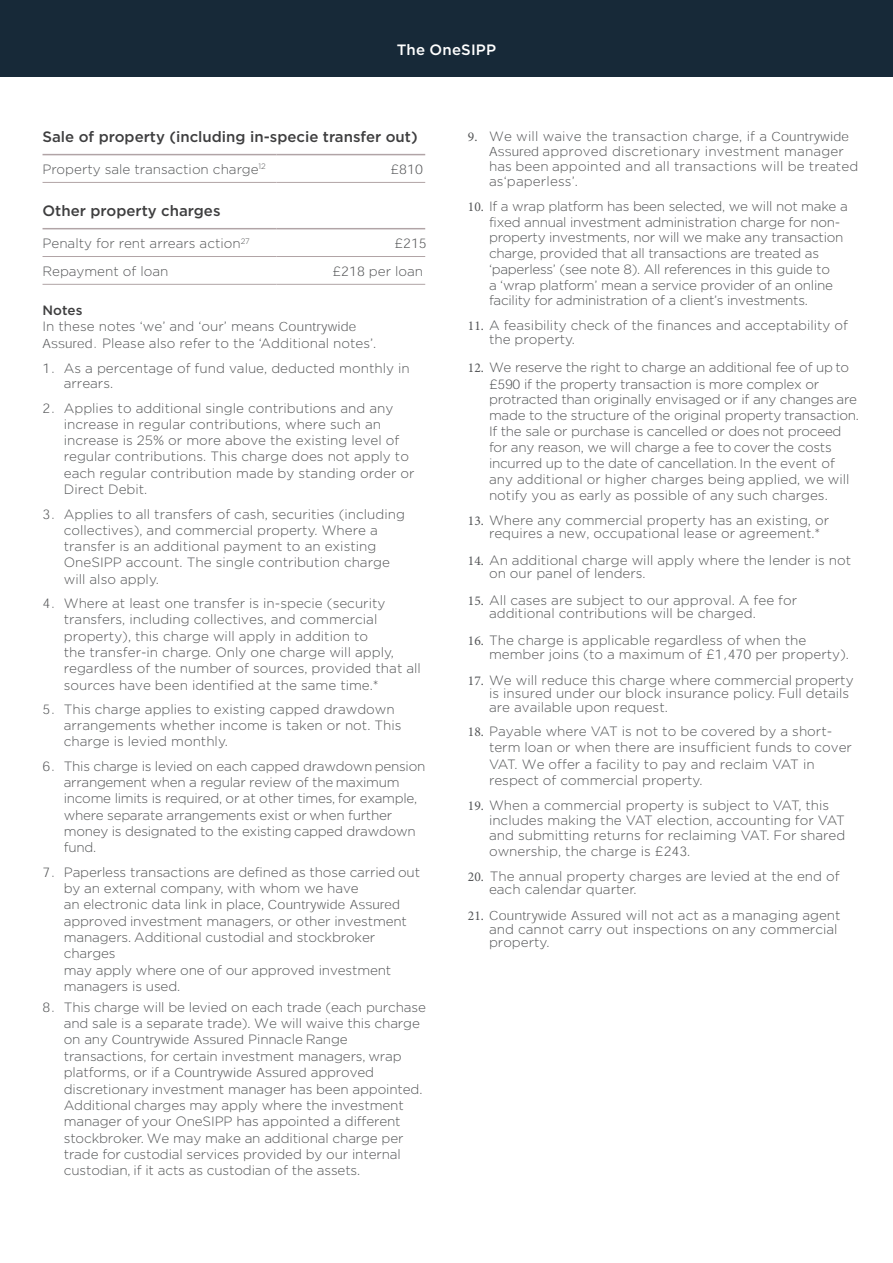
<style>
.page{position:relative;width:893px;height:1263px;background:#fff}
.page>*{position:absolute;margin:0;border:0;box-sizing:border-box;transform-origin:0 0}
.t1{font:500 15px "Gotham";color:#3e3e3f}
.t2{font:500 15px "Gotham";letter-spacing:.01em;color:#fff}
.t3{font:300 13.5px/16.4px "Gotham";color:#545557}
.t4{font:300 13.5px/15.8px "Gotham";letter-spacing:-.02em;color:#545557}
.t5{font:300 13.5px "Adobe Gothic Std";color:#545557}
.s1{font-family:"Gotham"}
.s2{font-family:"Adobe Gothic Std"}
.s3{font-weight:500;color:#3e3e3f}
.s4{font-family:"Adobe Gothic Std";font-size:12.75px}
.s5{font-family:"Minion Pro";font-weight:400}
</style>
<div class="page">
<hr style="left:43px;top:154px;width:233px;height:1px;background:#b1a4a6">
<hr style="left:276px;top:154px;width:149px;height:1px;background:#b1a4a6">
<hr style="left:43px;top:182px;width:233px;height:1px;background:#b1a4a6">
<hr style="left:276px;top:182px;width:149px;height:1px;background:#b1a4a6">
<hr style="left:43px;top:256px;width:233px;height:1px;background:#b1a4a6">
<hr style="left:276px;top:256px;width:149px;height:1px;background:#b1a4a6">
<hr style="left:43px;top:228px;width:233px;height:1px;background:#b1a4a6">
<hr style="left:276px;top:228px;width:149px;height:1px;background:#b1a4a6">
<hr style="left:43px;top:284px;width:233px;height:1px;background:#b1a4a6">
<hr style="left:276px;top:284px;width:149px;height:1px;background:#b1a4a6">
<div style="left:0;top:0;width:893px;height:77px;background:#172938"></div>
<p class="t2" style="left:397px;top:39px;width:101px">The OneSIPP</p>
<p class="t1" style="left:43px;top:126px;width:377px">Sale of property (including in-specie transfer out)</p>
<p class="t3" style="left:43px;top:161px;width:225px">Property sale transaction charge<sup>12</sup></p>
<p class="t5" style="left:391px;top:159px;width:34px"><span class="s1">£</span>810</p>
<p class="t1" style="left:43px;top:201px;width:180px">Other property charges</p>
<p class="t3" style="left:43px;top:235px;width:209px">Penalty for rent arrears action<sup>27</sup></p>
<p class="t5" style="left:394px;top:233px;width:34px"><span class="s1">£</span>215</p>
<p class="t3" style="left:43px;top:262px;width:127px">Repayment of loan</p>
<p class="t3" style="left:333px;top:262px;width:92px">£<span class="s2">218</span> per loan</p>
<p class="t3" style="left:43px;top:301px;width:335px"><span class="s3">Notes<br></span>In these notes ‘we’ and ‘our’ means <span class="s4">Countrywide<br>Assured.</span> Please also refer to the ‘Additional notes’.</p>
<p class="t3" style="left:64px;top:360px;width:347px;line-height:15.3px;text-indent:-21px"><span class="s2">1.</span> As a percentage of fund value, deducted monthly in arrears.</p>
<p class="t3" style="left:64px;top:399px;width:352px;text-indent:-21px"><span class="s2">2.</span> Applies to additional single contributions and any increase in regular contributions, where such an increase is 25% or more above the existing level of regular contributions. This charge does not apply to each regular contribution made by standing order or Direct Debit.</p>
<p class="t3" style="left:64px;top:505px;width:343px;text-indent:-21px"><span class="s2">3.</span> Applies to all transfers of cash, securities (including collectives), and commercial property. Where a transfer is an additional payment to an existing OneSIPP account. The single contribution charge will also apply.</p>
<p class="t3" style="left:64px;top:595px;width:359px;text-indent:-21px"><span class="s2">4.</span> Where at least one transfer is in-specie (security transfers, including collectives, and commercial property), this charge will apply in addition to<br>the transfer-in charge. Only one charge will apply, regardless of the number of sources, provided that all sources have been identified at the same time.*</p>
<p class="t3" style="left:64px;top:701px;width:339px;line-height:15.9px;text-indent:-21px"><span class="s2">5.</span> This charge applies to existing capped drawdown arrangements whether income is taken or not. This charge is levied monthly.</p>
<p class="t4" style="left:64px;top:758px;width:363px;line-height:16.2px;text-indent:-21px"><span class="s2">6.</span> This charge is levied on each capped drawdown pension arrangement when a regular review of the maximum income limits is required, or at other times, for example, where separate arrangements exist or when further money is designated to the existing capped drawdown fund.</p>
<p class="t3" style="left:64px;top:863px;width:358px;text-indent:-21px"><span class="s2">7.</span> Paperless transactions are defined as those carried out by an external company, with whom we have<br>an electronic data link in place, <span class="s4">Countrywide Assured </span>approved investment managers, or other investment managers. Additional custodial and stockbroker charges<br>may apply where one of our approved investment managers is used.</p>
<p class="t3" style="left:64px;top:998px;width:364px;text-indent:-21px"><span class="s2">8.</span> This charge will be levied on each trade (each purchase and sale is a separate trade). We will waive this charge on any <span class="s4">Countrywide Assured</span> Pinnacle Range transactions, for certain investment managers, wrap platforms, or if a <span class="s4">Countrywide Assured</span> approved discretionary investment manager has been appointed.<br>Additional charges may apply where the investment manager of your OneSIPP has appointed a different stockbroker. We may make an additional charge per trade for custodial services provided by our internal custodian, if it acts as custodian of the assets.</p>
<p class="t3" style="left:489px;top:129px;width:371px;line-height:15px;text-indent:-21px"><span class="s5">9.</span> We will waive the transaction charge, if a <span class="s4">Countrywide Assured</span> approved discretionary investment manager has been appointed and all transactions will be treated as‘paperless’.</p>
<p class="t4" style="left:489px;top:198px;width:360px;text-indent:-21px"><span class="s5">10.</span> If a wrap platform has been selected, we will not make a fixed annual investment administration charge for non&shy;property investments, nor will we make any transaction charge, provided that all transactions are treated as ‘paperless’ (see note 8). All references in this guide to<br>a ‘wrap platform’ mean a service provider of an online facility for administration of a client’s investments.</p>
<p class="t3" style="left:489px;top:318px;width:360px;line-height:13.5px;text-indent:-21px"><span class="s5">11.</span> A feasibility check of the finances and acceptability of the property.</p>
<p class="t4" style="left:489px;top:358px;width:362px;line-height:17px;text-indent:-21px"><span class="s5">12.</span> We reserve the right to charge an additional fee of up to £<span class="s2">590</span> if the property transaction is more complex or</p>
<p class="t4" style="left:489px;top:391px;width:371px">protracted than originally envisaged or if any changes are made to the structure of the original property transaction.<br>If the sale or purchase is cancelled or does not proceed for any reason, we will charge a fee to cover the costs incurred up to the date of cancellation. In the event of any additional or higher charges being applied, we will notify you as early as possible of any such charges.</p>
<p class="t3" style="left:489px;top:513px;width:342px;line-height:13.5px;text-indent:-21px"><span class="s5">13.</span> Where any commercial property has an existing, or requires a new, occupational lease or agreement.*</p>
<p class="t3" style="left:489px;top:553px;width:364px;line-height:13.5px;text-indent:-21px"><span class="s5">14.</span> An additional charge will apply where the lender is not on our panel of lenders.</p>
<p class="t3" style="left:489px;top:593px;width:310px;line-height:13.5px;text-indent:-21px"><span class="s5">15.</span> All cases are subject to our approval. A fee for additional contributions will be charged.</p>
<p class="t3" style="left:489px;top:632px;width:362px;line-height:14.4px;text-indent:-21px"><span class="s5">16.</span> The charge is applicable regardless of when the member joins (to a maximum of £<span class="s2">1,470</span> per property).</p>
<p class="t3" style="left:489px;top:673px;width:366px;line-height:13.5px;text-indent:-21px"><span class="s5">17.</span> We will reduce this charge where commercial property is insured under our block insurance policy. Full details are available upon request.</p>
<p class="t3" style="left:489px;top:722px;width:364px;text-indent:-21px"><span class="s5">18.</span> Payable where VAT is not to be covered by a short&shy;term loan or when there are insufficient funds to cover VAT. We offer a facility to pay and reclaim VAT in respect of commercial property.</p>
<p class="t3" style="left:489px;top:797px;width:358px;line-height:15.1px;text-indent:-21px"><span class="s5">19.</span> When a commercial property is subject to VAT, this includes making the VAT election, accounting for VAT and submitting returns for reclaiming VAT. For shared ownership, the charge is £<span class="s2">243</span>.</p>
<p class="t3" style="left:489px;top:869px;width:352px;line-height:13.5px;text-indent:-21px"><span class="s5">20.</span> The annual property charges are levied at the end of each calendar quarter.</p>
<p class="t3" style="left:489px;top:908px;width:353px;line-height:13.5px;text-indent:-21px"><span class="s5">21.</span> <span class="s4">Countrywide Assured</span> will not act as a managing agent and cannot carry out inspections on any commercial property.</p>
</div>
